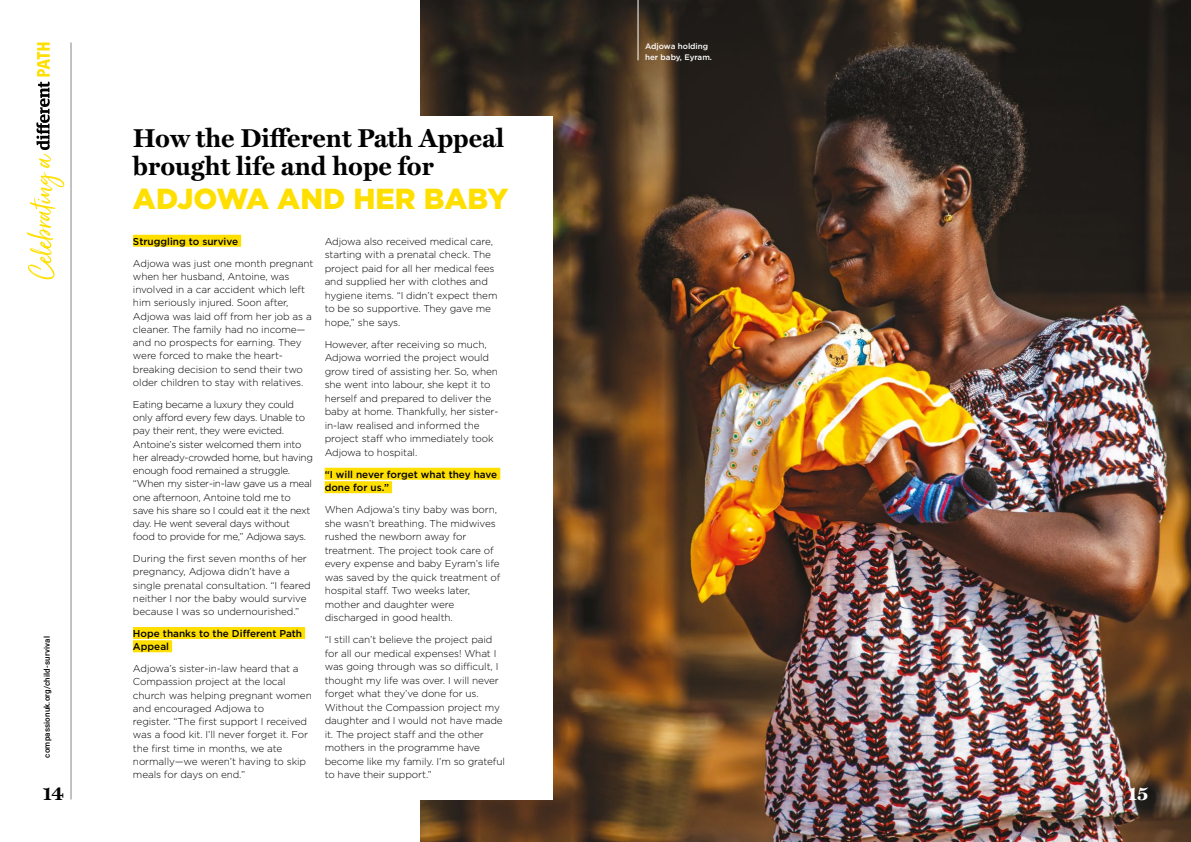
<style>
.page{position:relative;width:1191px;height:842px;background:#fff}
.page>*{position:absolute;margin:0;border:0;box-sizing:border-box;transform-origin:0 0}
.t1{font:900 29px "Gotham HTF";color:#ffdf00}
.t2{font:700 26px/28px "Miller Text";color:#000}
.t3{font:700 20px "Miller Text";color:#000}
.t4{font:700 20px "Miller Text";color:#fff}
.t5{font:300 10px/13.5px "Gotham HTF";letter-spacing:-.01em;color:#000}
.t6{font:300 10px/13.3px "Gotham HTF";letter-spacing:-.03em;color:#000}
.t7{font:500 10px/13.3px "Gotham HTF";color:#000}
.t8{font:500 8px "Roboto";letter-spacing:.015em;color:#000}
.t9{font:500 8px/11px "Gotham HTF";color:#fff}
</style>
<div class="page">
<svg style="left:27px;top:43px;width:37px;height:236px"></svg>
<img style="left:420px;top:0;width:771px;height:842px">
<hr style="left:71px;top:43px;width:1px;height:756px;background:#878787">
<div style="left:170px;top:116px;width:383px;height:683px;background:#fff"></div>
<div style="left:133px;top:235px;width:108px;height:12px;background:#ffdf00"></div>
<div style="left:133px;top:627px;width:172px;height:12px;background:#ffdf00"></div>
<div style="left:133px;top:640px;width:39px;height:12px;background:#ffdf00"></div>
<div style="left:325px;top:468px;width:175px;height:12px;background:#ffdf00"></div>
<div style="left:325px;top:481px;width:67px;height:12px;background:#ffdf00"></div>
<hr style="left:637px;top:0;width:1px;height:60px;background:#fff">
<h2 class="t2" style="left:133px;top:123px;width:373px">How the Different Path Appeal brought life and hope for</h2>
<h1 class="t1" style="left:133px;top:182px;width:377px">ADJOWA AND HER BABY</h1>
<p class="t9" style="left:645px;top:41px;width:68px">Adjowa holding her baby, Eyram.</p>
<p class="t7" style="left:133px;top:234px;width:107px">Struggling to survive</p>
<p class="t5" style="left:133px;top:256px;width:182px">Adjowa was just one month pregnant when her husband, Antoine, was involved in a car accident which left him seriously injured. Soon after, Adjowa was laid off from her job as a cleaner. The family had no income— and no prospects for earning. They were forced to make the heart&shy;breaking decision to send their two older children to stay with relatives.</p>
<p class="t6" style="left:133px;top:397px;width:182px">Eating became a luxury they could only afford every few days. Unable to pay their rent, they were evicted.<br>Antoine’s sister welcomed them into her already-crowded home, but having enough food remained a struggle. “When my sister-in-law gave us a meal one afternoon, Antoine told me to save his share so I could eat it the next day. He went several days without food to provide for me,” Adjowa says.</p>
<p class="t5" style="left:133px;top:552px;width:179px">During the first seven months of her pregnancy, Adjowa didn’t have a single prenatal consultation. “I feared neither I nor the baby would survive because I was so undernourished.”</p>
<p class="t7" style="left:133px;top:627px;width:171px">Hope thanks to the Different Path<br>Appeal</p>
<p class="t5" style="left:133px;top:662px;width:180px">Adjowa’s sister-in-law heard that a<br>Compassion project at the local church was helping pregnant women and encouraged Adjowa to<br>register. “The first support I received was a food kit. I’ll never forget it. For the first time in months, we ate normally—we weren’t having to skip meals for days on end.”</p>
<p class="t5" style="left:325px;top:234px;width:174px">Adjowa also received medical care, starting with a prenatal check. The project paid for all her medical fees and supplied her with clothes and hygiene items. “I didn’t expect them to be so supportive. They gave me hope,” she says.</p>
<p class="t5" style="left:325px;top:337px;width:175px">However, after receiving so much, Adjowa worried the project would grow tired of assisting her. So, when she went into labour, she kept it to herself and prepared to deliver the baby at home. Thankfully, her sister&shy;in-law realised and informed the project staff who immediately took Adjowa to hospital.</p>
<p class="t7" style="left:325px;top:467px;width:174px">“I will never forget what they have done for us.”</p>
<p class="t5" style="left:325px;top:503px;width:177px">When Adjowa’s tiny baby was born, she wasn’t breathing. The midwives rushed the newborn away for treatment. The project took care of every expense and baby Eyram’s life was saved by the quick treatment of hospital staff. Two weeks later, mother and daughter were discharged in good health.</p>
<p class="t5" style="left:325px;top:633px;width:182px">“I still can’t believe the project paid for all our medical expenses! What I was going through was so difficult, I thought my life was over. I will never forget what they’ve done for us.<br>Without the Compassion project my daughter and I would not have made it. The project staff and the other mothers in the programme have become like my family. I’m so grateful to have their support.”</p>
<p class="t8" style="left:41px;top:758px;width:123px;rotate:-90deg">compassionuk.org/child-survival</p>
<h3 class="t3" style="left:43px;top:777px;width:23px">14</h3>
<h3 class="t4" style="left:1128px;top:777px;width:22px">15</h3>
</div>
